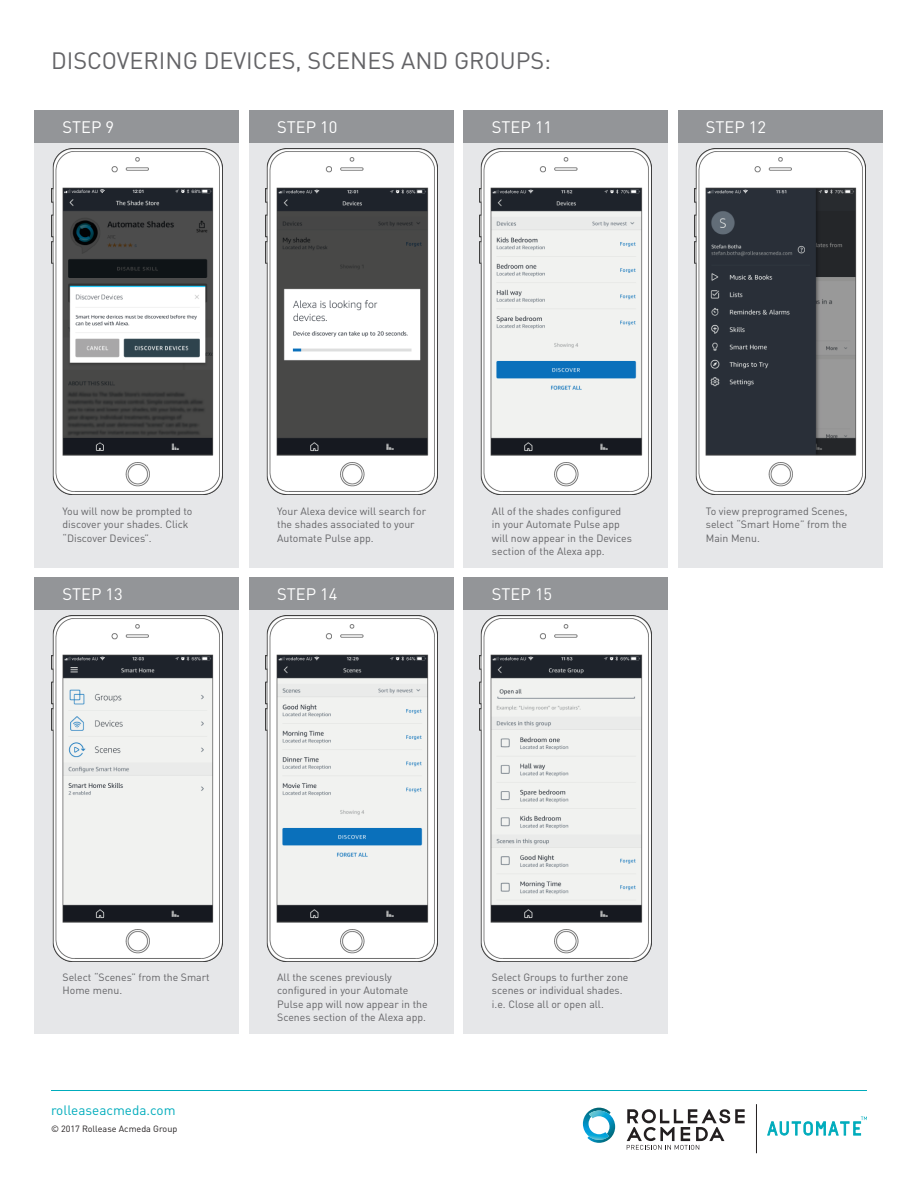
<style>
.page{position:relative;width:918px;height:1188px;background:#fff}
.page>*{position:absolute;margin:0;border:0;box-sizing:border-box;transform-origin:0 0}
.Head_2{font:23.4px "DINOT";color:#636366}
.Steps{font:16.5px "DINOT";color:#fff}
.t1{font:13.5px "DINOT";color:#00acbc}
.Steps_Text{font:10.5px/13.5px "DINOT";color:#636366}
.t2{font:9px "DINOT";color:#231f20}
</style>
<div class="page">
<hr style="left:756px;top:1104px;width:1px;height:49px;background:#231f20">
<svg style="left:583px;top:1108px;width:32px;height:35px"></svg>
<svg style="left:627px;top:1109px;width:118px;height:41px"></svg>
<svg style="left:767px;top:1117px;width:100px;height:18px"></svg>
<hr style="left:51px;top:1090px;width:816px;height:1px;background:#00acbc">
<div style="left:35px;top:111px;width:204px;height:457px;background:#e6e7e9"></div>
<div style="left:35px;top:578px;width:204px;height:456px;background:#e6e7e9"></div>
<div style="left:249px;top:578px;width:204px;height:456px;background:#e6e7e9"></div>
<div style="left:464px;top:578px;width:204px;height:456px;background:#e6e7e9"></div>
<div style="left:35px;top:111px;width:204px;height:32px;background:#939598"></div>
<div style="left:35px;top:578px;width:204px;height:32px;background:#939598"></div>
<div style="left:249px;top:578px;width:204px;height:32px;background:#939598"></div>
<div style="left:464px;top:578px;width:204px;height:32px;background:#939598"></div>
<div style="left:249px;top:111px;width:204px;height:457px;background:#e6e7e9"></div>
<div style="left:249px;top:111px;width:204px;height:32px;background:#939598"></div>
<div style="left:464px;top:111px;width:204px;height:457px;background:#e6e7e9"></div>
<div style="left:464px;top:111px;width:204px;height:32px;background:#939598"></div>
<div style="left:678px;top:111px;width:204px;height:457px;background:#e6e7e9"></div>
<div style="left:678px;top:111px;width:204px;height:32px;background:#939598"></div>
<img style="left:51px;top:149px;width:172px;height:345px">
<img style="left:265px;top:149px;width:172px;height:345px">
<img style="left:480px;top:149px;width:172px;height:345px">
<img style="left:694px;top:149px;width:172px;height:345px">
<img style="left:51px;top:615px;width:172px;height:346px">
<img style="left:265px;top:615px;width:172px;height:346px">
<img style="left:480px;top:615px;width:172px;height:346px">
<p class="Head_2" style="left:51px;top:46px;width:502px">DISCOVERING DEVICES, SCENES AND GROUPS:</p>
<p class="Steps" style="left:63px;top:117px;width:53px">STEP 9</p>
<p class="Steps" style="left:277px;top:117px;width:62px">STEP 10</p>
<p class="Steps" style="left:492px;top:117px;width:62px">STEP 11</p>
<p class="Steps" style="left:706px;top:117px;width:62px">STEP 12</p>
<p class="Steps_Text" style="left:63px;top:504px;width:131px">You will now be prompted to discover your shades. Click “Discover Devices”.</p>
<p class="Steps" style="left:63px;top:584px;width:62px">STEP 13</p>
<p class="Steps_Text" style="left:277px;top:504px;width:150px">Your Alexa device will search for the shades associated to your<br>Automate Pulse app.</p>
<p class="Steps" style="left:277px;top:584px;width:62px">STEP 14</p>
<p class="Steps_Text" style="left:492px;top:504px;width:142px">All of the shades configured in your Automate Pulse app will now appear in the Devices section of the Alexa app.</p>
<p class="Steps" style="left:492px;top:584px;width:62px">STEP 15</p>
<p class="Steps_Text" style="left:706px;top:504px;width:143px;text-align:justify">To view preprogramed Scenes, select “Smart Home” from the Main Menu.</p>
<p class="Steps_Text" style="left:63px;top:970px;width:149px">Select “Scenes” from the Smart<br>Home menu.</p>
<p class="t1" style="left:51px;top:1102px;width:126px">rolleaseacmeda.com</p>
<p class="t2" style="left:51px;top:1123px;width:128px">© 2017 Rollease Acmeda Group</p>
<p class="Steps_Text" style="left:277px;top:970px;width:152px">All the scenes previously configured in your Automate<br>Pulse app will now appear in the<br>Scenes section of the Alexa app.</p>
<p class="Steps_Text" style="left:492px;top:970px;width:138px">Select Groups to further zone scenes or individual shades. i.e. Close all or open all.</p>
</div>
